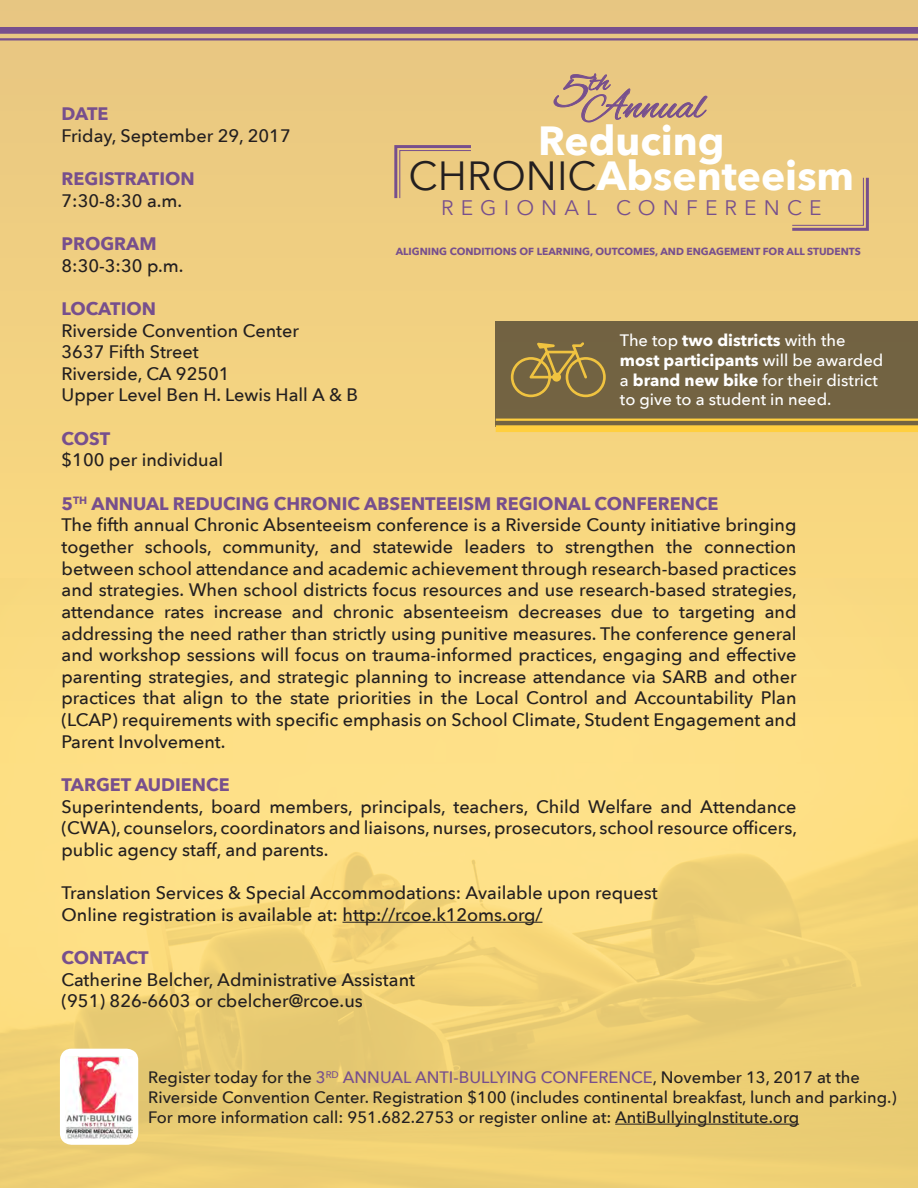
<style>
.page{position:relative;width:918px;height:1188px;background:#fff}
.page>*{position:absolute;margin:0;border:0;box-sizing:border-box;transform-origin:0 0}
.t1{font:42.15px "Alex Brush";color:#774f8d}
.t2{font:700 40.65px/35.4px "Avenir Next";color:#fff;text-align:center}
.t3{font:29.55px "Alex Brush";color:#774f8d}
.t4{font:21px "Avenir Next";letter-spacing:.34em;color:#774f8d}
.t5{font:500 18px/21.6px "Avenir Next";color:#231f20;text-align:justify}
.t6{font:700 18px "Avenir Next";color:#774f8d}
.t7{font:500 16.5px/19.8px "Avenir Next";color:#231f20}
.t8{font:500 16.5px/19.8px "Avenir Next";color:#fff}
.t9{font:700 16.5px "Avenir Next";color:#fff}
.t10{font:700 10.2px "Avenir Next";color:#774f8d}
.s1{font-size:50.55px}
.s2{font-weight:400;color:#231f20}
.s3{font-weight:700;color:#774f8d}
.s4{font-weight:700}
.s5{font-weight:500}
.s6{color:#774f8d}
</style>
<div class="page">
<img style="left:0;top:730px;width:918px;height:458px">
<div style="left:0;top:0;width:918px;height:730px;background:#f3d381"></div>
<hr style="left:343px;top:922px;width:199px;height:1px;background:#231f20">
<svg style="left:553px;top:73px;width:155px;height:50px"></svg>
<hr style="left:0;top:38px;width:918px;height:2px;background:#774f8d">
<div style="left:0;top:27px;width:918px;height:7px;background:#774f8d"></div>
<svg style="left:394px;top:145px;width:77px;height:54px"></svg>
<svg style="left:792px;top:177px;width:77px;height:54px"></svg>
<div style="left:60px;top:1049px;width:78px;height:96px;background:#fff;border-radius:12px"></div>
<hr style="left:615px;top:1124px;width:184px;height:1px;background:#231f20">
<div style="left:496px;top:322px;width:422px;height:105px;background:#726342"></div>
<hr style="left:496px;top:419px;width:422px;height:2px;background:#ffcf3f">
<div style="left:496px;top:425px;width:422px;height:7px;background:#ffcf3f"></div>
<svg style="left:511px;top:342px;width:95px;height:55px"></svg>
<img style="left:66px;top:1056px;width:67px;height:82px">
<p class="t3" style="left:556px;top:65px;width:55px"><span class="s1">5</span>th</p>
<p class="t1" style="left:582px;top:82px;width:124px">Annual</p>
<p class="t2" style="left:409px;top:122px;width:447px">Reducing<br><span class="s2">CHRONIC</span>Absenteeism</p>
<p class="t4" style="left:441px;top:190px;width:382px">REGIONAL CONFERENCE</p>
<p class="t10" style="left:396px;top:243px;width:467px">ALIGNING CONDITIONS OF LEARNING, OUTCOMES, AND ENGAGEMENT FOR ALL STUDENTS</p>
<p class="t5" style="left:62px;top:102px;width:231px"><span class="s3">DATE<br></span>Friday, September 29, 2017</p>
<p class="t6" style="left:62px;top:163px;width:135px">REGISTRATION</p>
<p class="t5" style="left:62px;top:189px;width:122px">7:30-8:30 a.m.</p>
<p class="t6" style="left:62px;top:228px;width:97px">PROGRAM</p>
<p class="t5" style="left:62px;top:254px;width:124px">8:30-3:30 p.m.</p>
<p class="t6" style="left:62px;top:293px;width:96px">LOCATION</p>
<p class="t5" style="left:62px;top:319px;width:239px">Riverside Convention Center</p>
<p class="t5" style="left:62px;top:340px;width:139px">3637 Fifth Street</p>
<p class="t5" style="left:62px;top:362px;width:170px">Riverside, CA 92501</p>
<p class="t5" style="left:62px;top:384px;width:298px">Upper Level Ben H. Lewis Hall A &amp; B</p>
<p class="t6" style="left:62px;top:423px;width:50px">COST</p>
<p class="t5" style="left:62px;top:449px;width:163px">$100 per individual</p>
<p class="t6" style="left:62px;top:488px;width:659px">5<sup>TH</sup> ANNUAL REDUCING CHRONIC ABSENTEEISM REGIONAL CONFERENCE</p>
<p class="t5" style="left:62px;top:514px;width:737px">The fifth annual Chronic Absenteeism conference is a Riverside County initiative bringing together schools, community, and statewide leaders to strengthen the connection between school attendance and academic achievement through research-based practices and strategies. When school districts focus resources and use research-based strategies, attendance rates increase and chronic absenteeism decreases due to targeting and addressing the need rather than strictly using punitive measures. The conference general and workshop sessions will focus on trauma-informed practices, engaging and effective parenting strategies, and strategic planning to increase attendance via SARB and other practices that align to the state priorities in the Local Control and Accountability Plan (LCAP) requirements with specific emphasis on School Climate, Student Engagement and Parent Involvement.</p>
<p class="t6" style="left:62px;top:769px;width:170px">TARGET AUDIENCE</p>
<p class="t5" style="left:62px;top:795px;width:737px">Superintendents, board members, principals, teachers, Child Welfare and Attendance (CWA), counselors, coordinators and liaisons, nurses, prosecutors, school resource officers, public agency staff, and parents.</p>
<p class="t5" style="left:62px;top:882px;width:598px">Translation Services &amp; Special Accommodations: Available upon request</p>
<p class="t5" style="left:62px;top:903px;width:482px">Online registration is available at: http://rcoe.k12oms.org/</p>
<p class="t6" style="left:62px;top:942px;width:89px">CONTACT</p>
<p class="t5" style="left:62px;top:968px;width:355px">Catherine Belcher, Administrative Assistant</p>
<p class="t5" style="left:62px;top:990px;width:303px">(951) 826-6603 or cbelcher@rcoe.us</p>
<p class="t8" style="left:620px;top:330px;width:227px">The top <span class="s4">two districts</span> with the</p>
<p class="t9" style="left:620px;top:346px;width:265px">most participants <span class="s5">will be awarded</span></p>
<p class="t8" style="left:620px;top:369px;width:259px">a <span class="s4">brand new bike</span> for their district to give to a student in need.</p>
<p class="t7" style="left:148px;top:1067px;width:750px">Register today for the <span class="s6">3</span><sup>RD</sup> <span class="s6">ANNUAL ANTI-BULLYING CONFERENCE</span>, November 13, 2017 at the<br>Riverside Convention Center. Registration $100 (includes continental breakfast, lunch and parking.)<br>For more information call: 951.682.2753 or register online at: AntiBullyingInstitute.org</p>
</div>
